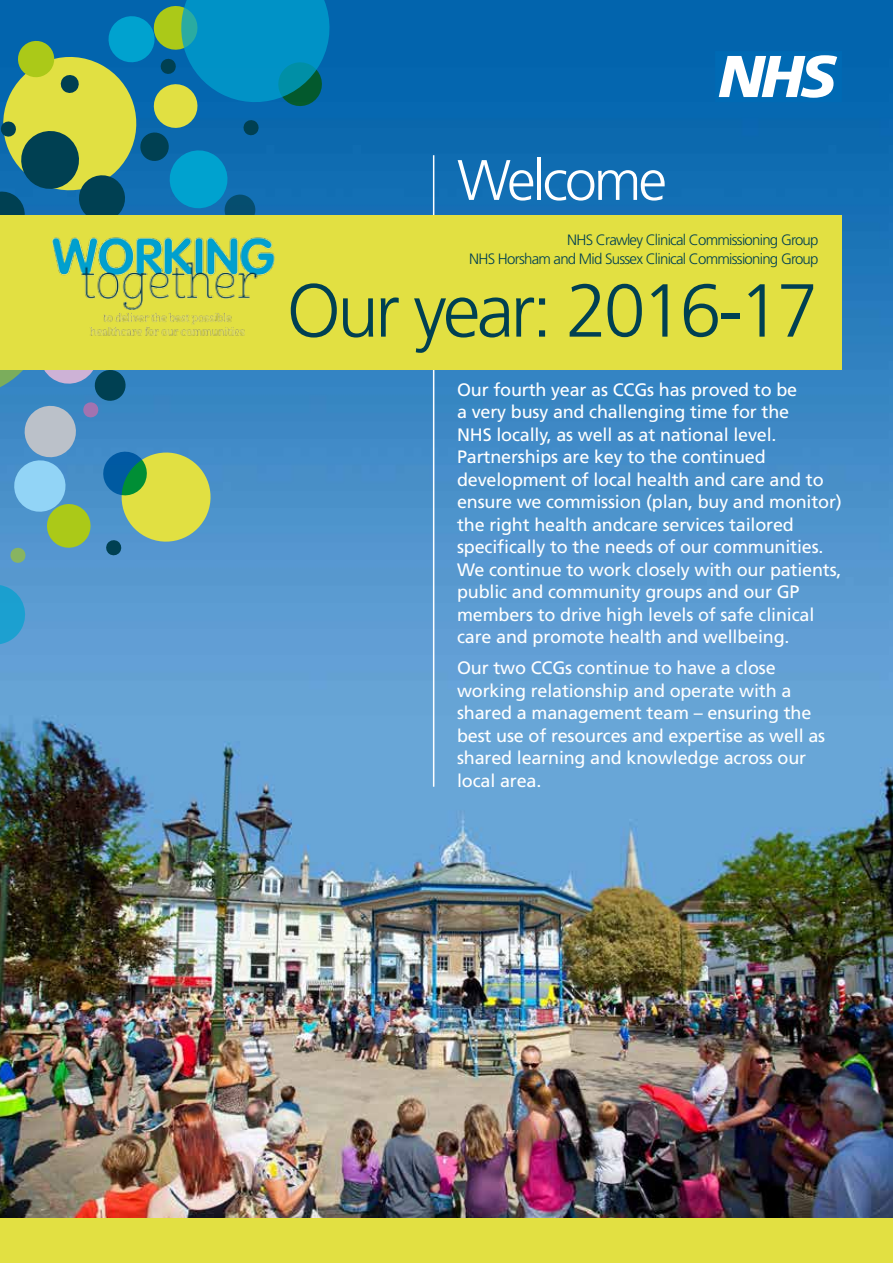
<style>
.page{position:relative;width:893px;height:1263px;background:#fff}
.page>*{position:absolute;margin:0;border:0;box-sizing:border-box;transform-origin:0 0}
.t1{font:300 75px "Frutiger";letter-spacing:-.05em;color:#004052}
.t2{font:300 57px "Frutiger";letter-spacing:-.05em;color:#fff}
.t3{font:18px/22.5px "Frutiger";letter-spacing:-.01em;color:#fff}
.t4{font:300 15px/19px "Frutiger";letter-spacing:-.05em;color:#004052;text-align:right}
</style>
<div class="page">
<img style="left:0;top:0;width:893px;height:1218px">
<hr style="left:433px;top:155px;width:1px;height:632px;background:#fff">
<svg style="left:0;top:585px;width:25px;height:59px"></svg>
<svg style="left:0;top:0;width:329px;height:563px;background:#4690a3"></svg>
<div style="left:0;top:215px;width:841px;height:155px;background:#e2e042"></div>
<div style="left:0;top:1218px;width:893px;height:45px;background:#e2e042"></div>
<svg style="left:715px;top:51px;width:126px;height:51px"></svg>
<img style="left:53px;top:237px;width:222px;height:99px">
<h2 class="t2" style="left:457px;top:148px;width:211px">Welcome</h2>
<p class="t4" style="left:469px;top:230px;width:351px">NHS Crawley Clinical Commissioning Group<br>NHS Horsham and Mid Sussex Clinical Commissioning Group</p>
<h1 class="t1" style="left:287px;top:268px;width:533px">Our year: 2016-17</h1>
<p class="t3" style="left:457px;top:378px;width:386px">Our fourth year as CCGs has proved to be<br>a very busy and challenging time for the<br>NHS locally, as well as at national level.<br>Partnerships are key to the continued development of local health and care and to ensure we commission (plan, buy and monitor) the right health andcare services tailored specifically to the needs of our communities.<br>We continue to work closely with our patients, public and community groups and our GP members to drive high levels of safe clinical care and promote health and wellbeing.</p>
<p class="t3" style="left:457px;top:656px;width:370px">Our two CCGs continue to have a close working relationship and operate with a shared a management team – ensuring the best use of resources and expertise as well as shared learning and knowledge across our local area.</p>
</div>
